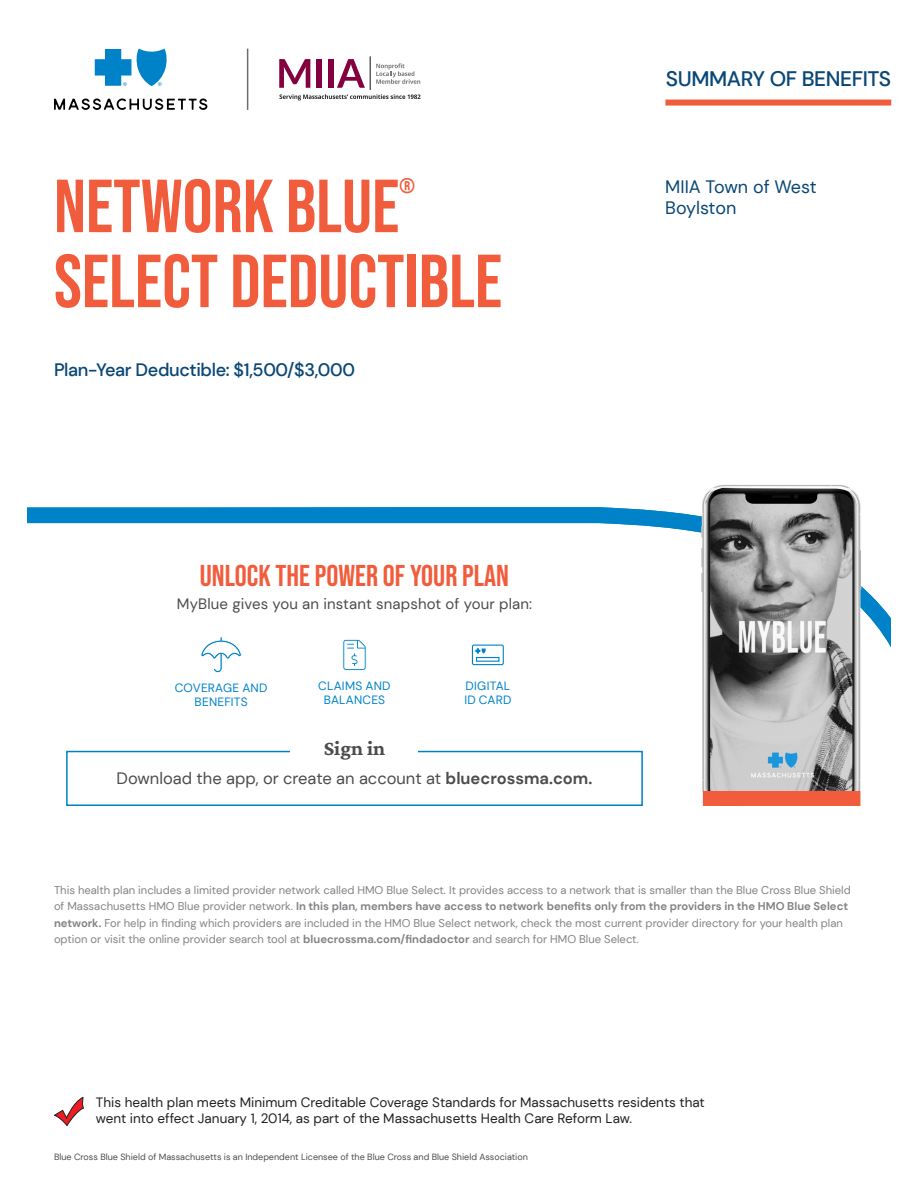
<style>
.page{position:relative;width:918px;height:1188px;background:#fff}
.page>*{position:absolute;margin:0;border:0;box-sizing:border-box;transform-origin:0 0}
.Plan_Name{font:75px "Bebas Neue";color:#f15c3c}
.MyBlue_Header{font:30px "Bebas Neue";color:#f15c3c}
.Top_Indentifier{font:500 21px "DM Sans";letter-spacing:-.02em;color:#094776}
.Sign_in{font:200 21px "Crimson Pro";color:#4b4c4d}
.Plan_Name-2{font:21px "Bebas Neue";color:#f15c3c}
.Plan_Details{font:500 18px "DM Sans";letter-spacing:-.02em;color:#094776}
.Account_Name{font:18px/21.6px "DM Sans";color:#094776}
.Sign_in_Text{font:16.5px "DM Sans";color:#4b4c4d}
.MyBlue_Text{font:15px "DM Sans";letter-spacing:.01em;color:#4b4c4d}
.MCC_Text{font:13.5px/16.2px "DM Sans";color:#231f20}
.MyBlue_Icon_Text{font:12px/14px "DM Sans";letter-spacing:.015em;color:#0082c8;text-align:center}
.Plan_Disclaimer_Te{font:11.25px/16.5px "DM Sans";color:#808285}
.Legal_Text_Stock{font:9px "DM Sans";color:#4b4c4d}
.s1{font-weight:700}
</style>
<div class="page">
<svg style="left:27px;top:507px;width:864px;height:140px"></svg>
<div style="left:665px;top:100px;width:226px;height:6px;background:#f15c3c"></div>
<svg style="left:54px;top:1097px;width:30px;height:29px"></svg>
<img style="left:691px;top:485px;width:182px;height:321px">
<svg style="left:154px;top:624px;width:401px;height:49px"></svg>
<div style="left:476px;top:657px;width:24px;height:5px;border:1px solid #0082c8"></div>
<div style="left:703px;top:791px;width:157px;height:15px;background:#f15c3c"></div>
<div style="left:66px;top:751px;width:577px;height:55px;border:2px solid #0082c8"></div>
<div style="left:291px;top:729px;width:127px;height:44px;background:#fff"></div>
<svg style="left:95px;top:49px;width:72px;height:37px"></svg>
<svg style="left:54px;top:99px;width:153px;height:11px"></svg>
<hr style="left:247px;top:49px;width:1px;height:61px;background:#6c6d70">
<hr style="left:370px;top:57px;width:1px;height:33px;background:#231f20">
<svg style="left:376px;top:63px;width:44px;height:21px"></svg>
<svg style="left:279px;top:94px;width:142px;height:6px"></svg>
<svg style="left:279px;top:59px;width:31px;height:29px"></svg>
<div style="left:317px;top:59px;width:5px;height:29px;background:#83013e"></div>
<div style="left:329px;top:59px;width:5px;height:29px;background:#83013e"></div>
<svg style="left:337px;top:59px;width:28px;height:29px"></svg>
<p class="Plan_Name" style="left:54px;top:164px;width:347px">NETWORK BLUE</p>
<p class="Plan_Name-2" style="left:399px;top:174px;width:17px">®</p>
<p class="Plan_Name" style="left:54px;top:239px;width:450px">SELECT DEDUCTIBLE</p>
<p class="Plan_Details" style="left:54px;top:359px;width:303px">Plan-Year Deductible: $1,500/$3,000</p>
<p class="MyBlue_Header" style="left:200px;top:559px;width:311px">UNLOCK THE POWER OF YOUR PLAN</p>
<p class="MyBlue_Text" style="left:177px;top:595px;width:357px">MyBlue gives you an instant snapshot of your plan:</p>
<p class="MyBlue_Icon_Text" style="left:175px;top:681px;width:94px">COVERAGE AND<br>BENEFITS</p>
<p class="MyBlue_Icon_Text" style="left:318px;top:679px;width:74px">CLAIMS AND<br>BALANCES</p>
<p class="MyBlue_Icon_Text" style="left:464px;top:678px;width:49px;text-align:left">DIGITAL<br>ID CARD</p>
<p class="Sign_in" style="left:324px;top:735px;width:63px">Sign in</p>
<p class="Sign_in_Text" style="left:117px;top:769px;width:477px">Download the app, or create an account at <span class="s1">bluecrossma.com.</span></p>
<p class="Top_Indentifier" style="left:666px;top:66px;width:227px">SUMMARY OF BENEFITS</p>
<p class="Account_Name" style="left:665px;top:175px;width:153px">MIIA Town of West<br>Boylston</p>
<p class="Plan_Disclaimer_Te" style="left:54px;top:881px;width:798px">This health plan includes a limited provider network called HMO Blue Select. It provides access to a network that is smaller than the Blue Cross Blue Shield of Massachusetts HMO Blue provider network. <span class="s1">In this plan, members have access to network benefits only from the providers in the HMO Blue Select network.</span> For help in finding which providers are included in the HMO Blue Select network, check the most current provider directory for your health plan option or visit the online provider search tool at <span class="s1">bluecrossma.com/findadoctor</span> and search for HMO Blue Select.</p>
<p class="MCC_Text" style="left:96px;top:1094px;width:611px">This health plan meets Minimum Creditable Coverage Standards for Massachusetts residents that went into effect January 1, 2014, as part of the Massachusetts Health Care Reform Law.</p>
<p class="Legal_Text_Stock" style="left:54px;top:1151px;width:475px">Blue Cross Blue Shield of Massachusetts is an Independent Licensee of the Blue Cross and Blue Shield Association</p>
</div>
